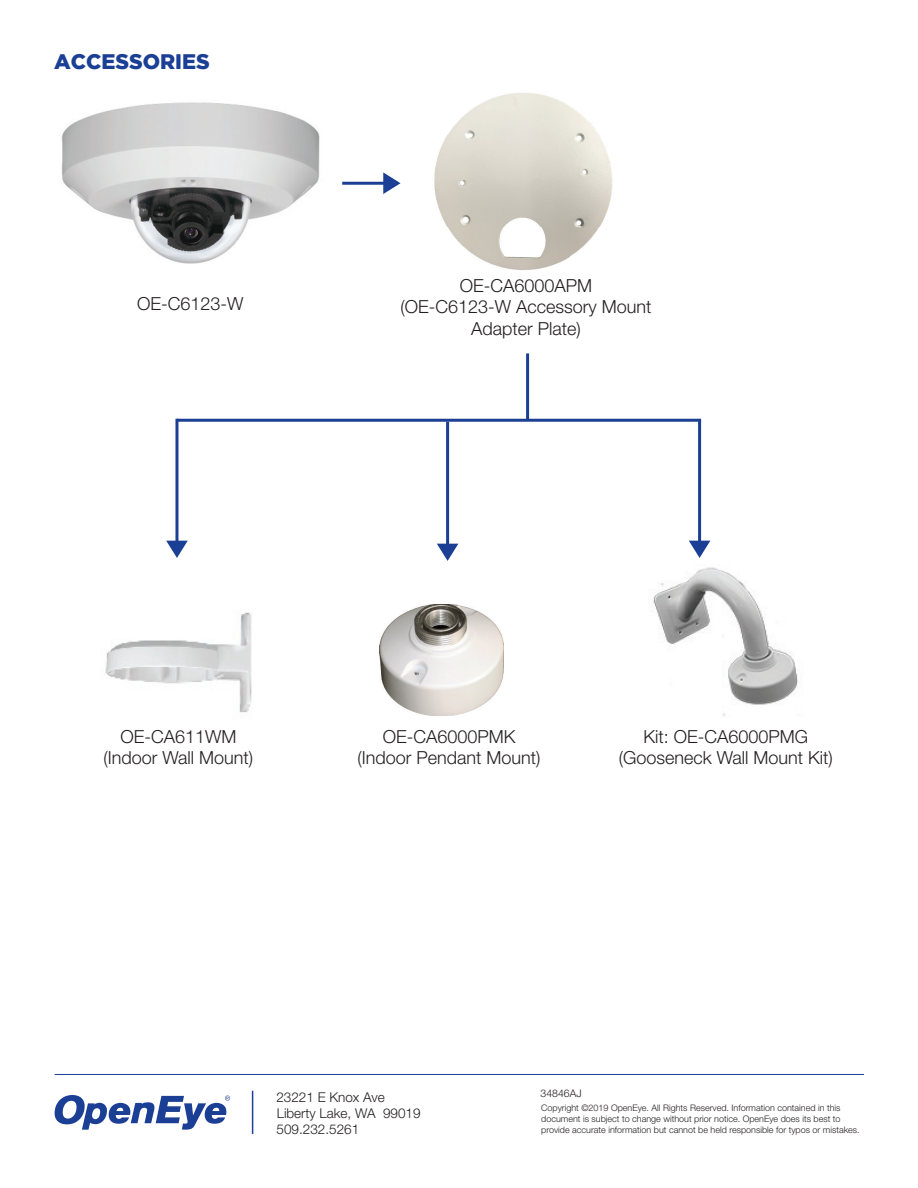
<style>
.page{position:relative;width:918px;height:1188px;background:#fff}
.page>*{position:absolute;margin:0;border:0;box-sizing:border-box;transform-origin:0 0}
.t1{font:900 21px "Gotham";color:#1b3f94}
.t2{font:300 18px/21.6px "Helvetica Neue";color:#231f20;text-align:center}
.t3{font:300 13.5px/16.2px "Helvetica Neue";color:#231f20}
.t4{font:300 10.5px "Helvetica Neue";color:#231f20}
.t5{font:300 9px/10.8px "Helvetica Neue";color:#231f20}
</style>
<div class="page">
<img style="left:61px;top:102px;width:259px;height:162px">
<img style="left:434px;top:93px;width:179px;height:178px">
<img style="left:105px;top:612px;width:147px;height:101px">
<img style="left:380px;top:604px;width:123px;height:112px">
<img style="left:653px;top:567px;width:145px;height:149px">
<hr style="left:342px;top:182px;width:50px;height:3px;background:#1b3f94">
<svg style="left:383px;top:172px;width:18px;height:22px"></svg>
<hr style="left:177px;top:419px;width:524px;height:3px;background:#1b3f94">
<hr style="left:698px;top:420px;width:3px;height:134px;background:#1b3f94">
<hr style="left:446px;top:422px;width:3px;height:130px;background:#1b3f94">
<svg style="left:689px;top:541px;width:21px;height:17px"></svg>
<hr style="left:175px;top:419px;width:3px;height:130px;background:#1b3f94">
<svg style="left:437px;top:544px;width:21px;height:17px"></svg>
<svg style="left:166px;top:541px;width:22px;height:17px"></svg>
<hr style="left:526px;top:353px;width:3px;height:67px;background:#1b3f94">
<hr style="left:55px;top:1074px;width:809px;height:1px;background:#1b3f94">
<svg style="left:55px;top:1095px;width:175px;height:35px"></svg>
<hr style="left:252px;top:1091px;width:1px;height:43px;background:#1b3f94">
<h1 class="t1" style="left:54px;top:50px;width:157px">ACCESSORIES</h1>
<h2 class="t2" style="left:137px;top:293px;width:108px">OE-C6123-W</h2>
<h2 class="t2" style="left:401px;top:274px;width:253px">OE-CA6000APM<br>(OE-C6123-W Accessory Mount<br>Adapter Plate)</h2>
<h2 class="t2" style="left:104px;top:725px;width:151px">OE-CA611WM (Indoor Wall Mount)</h2>
<h2 class="t2" style="left:358px;top:725px;width:185px">OE-CA6000PMK (Indoor Pendant Mount)</h2>
<h2 class="t2" style="left:619px;top:725px;width:216px">Kit: OE-CA6000PMG (Gooseneck Wall Mount Kit)</h2>
<h3 class="t3" style="left:276px;top:1088px;width:146px">23221 E Knox Ave<br>Liberty Lake, WA 99019<br>509.232.5261</h3>
<p class="t4" style="left:541px;top:1087px;width:43px">34846AJ</p>
<p class="t5" style="left:541px;top:1103px;width:320px">Copyright ©2019 OpenEye. All Rights Reserved. Information contained in this document is subject to change without prior notice. OpenEye does its best to provide accurate information but cannot be held responsible for typos or mistakes.</p>
</div>
